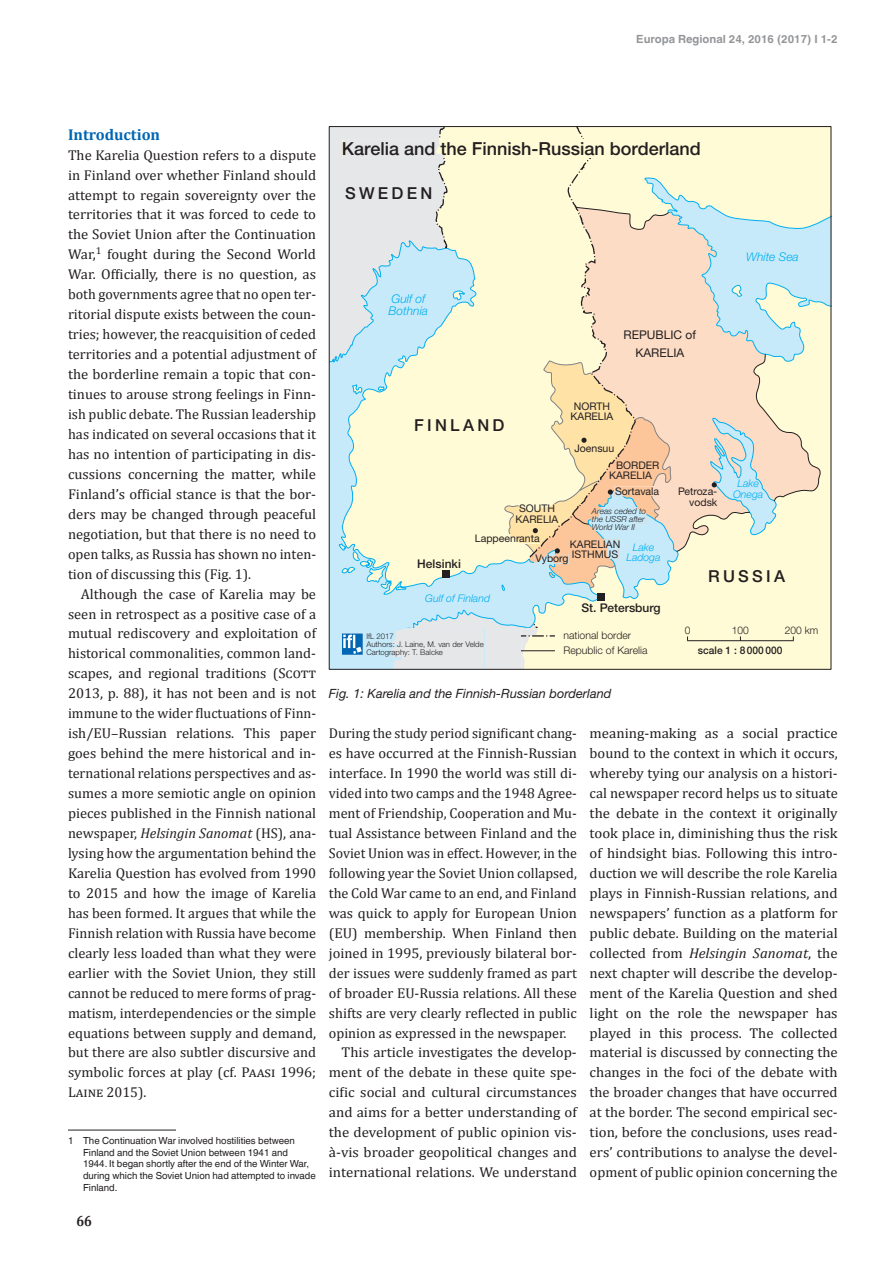
<style>
.page{position:relative;width:893px;height:1263px;background:#fff}
.page>*{position:absolute;margin:0;border:0;box-sizing:border-box;transform-origin:0 0}
.t1{font:500 18px "Helvetica Neue LTW1 G";color:#231f20}
.t2{font:500 16.5px "Helvetica Neue LTW1 G";letter-spacing:.2em;color:#231f20}
.IFL_U3_englisch_blau{font:700 15.75px "Cambria";color:#0166b3}
.t3{font:700 15px "Cambria";color:#231f20;scale:.87 1}
.IFL_Grundschrift_ohn{font:14.25px/20px "Cambria";color:#231f20;text-align:justify}
.IFL_Grundschrift_eng{font:14.25px/20px "Cambria";color:#231f20;text-align:justify;scale:1.04 1}
.IFL_Grundschrift_eng-2{font:14.25px/20px "Cambria";color:#231f20;text-align:justify}
.IFL_Abbildungsunters{font:italic 12.75px "Helvetica Neue";color:#231f20}
.t4{font:500 12px "Helvetica Neue LTW1 G";color:#231f20}
.t5{font:italic 300 12px/12px "Helvetica Neue LTW1 G";color:#00aeef}
.t6{font:12px/18px "Helvetica Neue LTW1 G";color:#231f20;text-align:center}
.t7{font:700 11.25px "Helvetica World";color:#939598}
.t8{font:10.5px/10.5px "Helvetica Neue LTW1 G";color:#231f20;text-align:center}
.t9{font:300 10.5px/14.9px "Helvetica Neue LTW1 G";color:#231f20}
.t10{font:italic 300 10.5px/10.5px "Helvetica Neue LTW1 G";color:#00aeef;text-align:center}
.t11{font:500 10.5px "Helvetica Neue LTW1 G";color:#231f20}
.IFL_Fussnote{font:9.75px/11.7px "Helvetica World";color:#231f20}
.t12{font:italic 300 8.25px/8.2px "Helvetica Neue LTW1 G";color:#231f20}
.t13{font:300 7.8px/7.8px "Helvetica Neue LTW1 G";color:#231f20}
.s1{font-style:italic}
</style>
<div class="page">
<hr style="left:68px;top:1130px;width:108px;height:1px;background:#231f20">
<div style="left:636px;top:128px;width:193px;height:49px;background:#fffbd6"></div>
<svg style="left:331px;top:177px;width:498px;height:491px;background:#edf5de"></svg>
<svg style="left:425px;top:128px;width:211px;height:500px;background:#f5f7da"></svg>
<div style="left:442px;top:571px;width:7px;height:7px;background:#231f20"></div>
<div style="left:597px;top:594px;width:8px;height:7px;background:#231f20"></div>
<div style="left:475px;top:534px;width:65px;height:9px;background:#fffbd6"></div>
<svg style="left:501px;top:178px;width:328px;height:421px;background:#efe8cf"></svg>
<div style="left:343px;top:139px;width:357px;height:19px;background:#fffbd6"></div>
<svg style="left:331px;top:128px;width:116px;height:235px;background:#dae7ec"></svg>
<div style="left:329px;top:628px;width:155px;height:41px;background:#c6eafa"></div>
<div style="left:521px;top:628px;width:139px;height:41px;background:#fffbd6"></div>
<svg style="left:341px;top:608px;width:214px;height:60px"></svg>
<hr style="left:687px;top:640px;width:107px;height:1px;background:#231f20">
<p class="t7" style="left:636px;top:32px;width:203px">Europa Regional 24, 2016 (2017) I 1-2</p>
<p class="IFL_U3_englisch_blau" style="left:68px;top:123px;width:94px">Introduction</p>
<p class="IFL_Grundschrift_ohn" style="left:68px;top:145px;width:250px">The Karelia Question refers to a dispute in Finland over whether Finland should attempt to regain sovereignty over the territories that it was forced to cede to the Soviet Union after the Continuation War,<sup>1</sup> fought during the Second World War. Officially, there is no question, as both governments agree that no open ter&shy;ritorial dispute exists between the coun&shy;tries; however, the reacquisition of ceded territories and a potential adjustment of the borderline remain a topic that con&shy;tinues to arouse strong feelings in Finn&shy;ish public debate. The Russian leadership has indicated on several occasions that it has no intention of participating in dis&shy;cussions concerning the matter, while Finland’s official stance is that the bor&shy;ders may be changed through peaceful negotiation, but that there is no need to open talks, as Russia has shown no inten&shy;tion of discussing this (Fig. 1).</p>
<p class="IFL_Grundschrift_eng-2" style="left:68px;top:584px;width:250px;text-indent:13px">Although the case of Karelia may be seen in retrospect as a positive case of a mutual rediscovery and exploitation of historical commonalities, common land&shy;scapes, and regional traditions (Scott 2013, p. 88), it has not been and is not immune to the wider fluctuations of Finn&shy;ish/EU–Russian relations. This paper goes behind the mere historical and in&shy;ternational relations perspectives and as&shy;sumes a more semiotic angle on opinion pieces published in the Finnish national newspaper, <span class="s1">Helsingin Sanomat</span> (HS), ana&shy;lysing how the argumentation behind the Karelia Question has evolved from 1990 to 2015 and how the image of Karelia has been formed. It argues that while the Finnish relation with Russia have become clearly less loaded than what they were earlier with the Soviet Union, they still cannot be reduced to mere forms of prag&shy;matism, interdependencies or the simple equations between supply and demand, but there are also subtler discursive and symbolic forces at play (cf. Paasi 1996; Laine 2015).</p>
<p class="IFL_Fussnote" style="left:83px;top:1135px;width:234px;text-indent:-15px">1 The Continuation War involved hostilities between Finland and the Soviet Union between 1941 and<br>1944. It began shortly after the end of the Winter War, during which the Soviet Union had attempted to invade Finland.</p>
<p class="t3" style="left:77px;top:1210px;width:19px">66</p>
<p class="t1" style="left:342px;top:138px;width:360px">Karelia and the Finnish-Russian borderland</p>
<p class="t2" style="left:345px;top:183px;width:89px">SWEDEN</p>
<p class="t5" style="left:389px;top:293px;width:41px">Gulf of<br>Bothnia</p>
<p class="t6" style="left:624px;top:326px;width:74px">REPUBLIC of<br>KARELIA</p>
<p class="t5" style="left:746px;top:250px;width:54px">White Sea</p>
<p class="t2" style="left:414px;top:415px;width:92px">FINLAND</p>
<p class="t8" style="left:516px;top:503px;width:44px">SOUTH<br>KARELIA</p>
<p class="t8" style="left:570px;top:401px;width:44px">NORTH<br>KARELIA</p>
<p class="t8" style="left:574px;top:443px;width:41px">Joensuu</p>
<p class="t8" style="left:609px;top:460px;width:52px;text-align:left;text-indent:7px">BORDER<br>KARELIA</p>
<p class="t8" style="left:615px;top:486px;width:46px">Sortavala</p>
<p class="t8" style="left:678px;top:486px;width:41px;text-align:right">Petroza&shy;vodsk</p>
<p class="t12" style="left:592px;top:507px;width:56px">Areas ceded to the USSR after<br>World War II</p>
<p class="t4" style="left:417px;top:556px;width:45px">Helsinki</p>
<p class="t8" style="left:475px;top:533px;width:66px">Lappeenranta</p>
<p class="t8" style="left:570px;top:538px;width:52px;text-align:left">KARELIAN<br>ISTHMUS</p>
<p class="t10" style="left:626px;top:542px;width:36px">Lake<br>Ladoga</p>
<p class="t8" style="left:535px;top:553px;width:35px">Vyborg</p>
<p class="t10" style="left:733px;top:478px;width:32px">Lake<br>Onega</p>
<p class="t10" style="left:425px;top:593px;width:66px">Gulf of Finland</p>
<p class="t13" style="left:366px;top:632px;width:119px">IfL 2017<br>Authors: J. Laine, M. van der Velde<br>Cartography: T. Balcke</p>
<p class="t4" style="left:581px;top:601px;width:81px">St. Petersburg</p>
<p class="t9" style="left:563px;top:628px;width:86px">national border<br>Republic of Karelia</p>
<p class="IFL_Abbildungsunters" style="left:329px;top:686px;width:284px">Fig. 1: Karelia and the Finnish-Russian borderland</p>
<p class="t2" style="left:708px;top:566px;width:79px">RUSSIA</p>
<p class="t9" style="left:685px;top:623px;width:7px">0</p>
<p class="t9" style="left:732px;top:623px;width:18px">100</p>
<p class="t9" style="left:785px;top:623px;width:35px">200 km</p>
<p class="t11" style="left:698px;top:644px;width:86px">scale 1 : 8 000 000</p>
<p class="IFL_Grundschrift_ohn" style="left:329px;top:723px;width:250px">During the study period significant chang&shy;es have occurred at the Finnish-Russian interface. In 1990 the world was still di&shy;vided into two camps and the 1948 Agree&shy;ment of Friendship, Cooperation and Mu&shy;tual Assistance between Finland and the Soviet Union was in effect. However, in the following year the Soviet Union collapsed, the Cold War came to an end, and Finland was quick to apply for European Union (EU) membership. When Finland then joined in 1995, previously bilateral bor&shy;der issues were suddenly framed as part of broader EU-Russia relations. All these shifts are very clearly reflected in public opinion as expressed in the newspaper.</p>
<p class="IFL_Grundschrift_eng" style="left:329px;top:1042px;width:240px;text-indent:13px">This article investigates the develop&shy;ment of the debate in these quite spe&shy;cific social and cultural circumstances and aims for a better understanding of the development of public opinion vis&shy;à-vis broader geopolitical changes and international relations. We understand</p>
<p class="IFL_Grundschrift_eng" style="left:590px;top:723px;width:240px">meaning-making as a social practice bound to the context in which it occurs, whereby tying our analysis on a histori&shy;cal newspaper record helps us to situate the debate in the context it originally took place in, diminishing thus the risk of hindsight bias. Following this intro&shy;duction we will describe the role Karelia plays in Finnish-Russian relations, and newspapers’ function as a platform for public debate. Building on the material collected from <span class="s1">Helsingin Sanomat</span>, the next chapter will describe the develop&shy;ment of the Karelia Question and shed light on the role the newspaper has played in this process. The collected material is discussed by connecting the changes in the foci of the debate with the broader changes that have occurred at the border. The second empirical sec&shy;tion, before the conclusions, uses read&shy;ers’ contributions to analyse the devel&shy;opment of public opinion concerning the</p>
</div>
